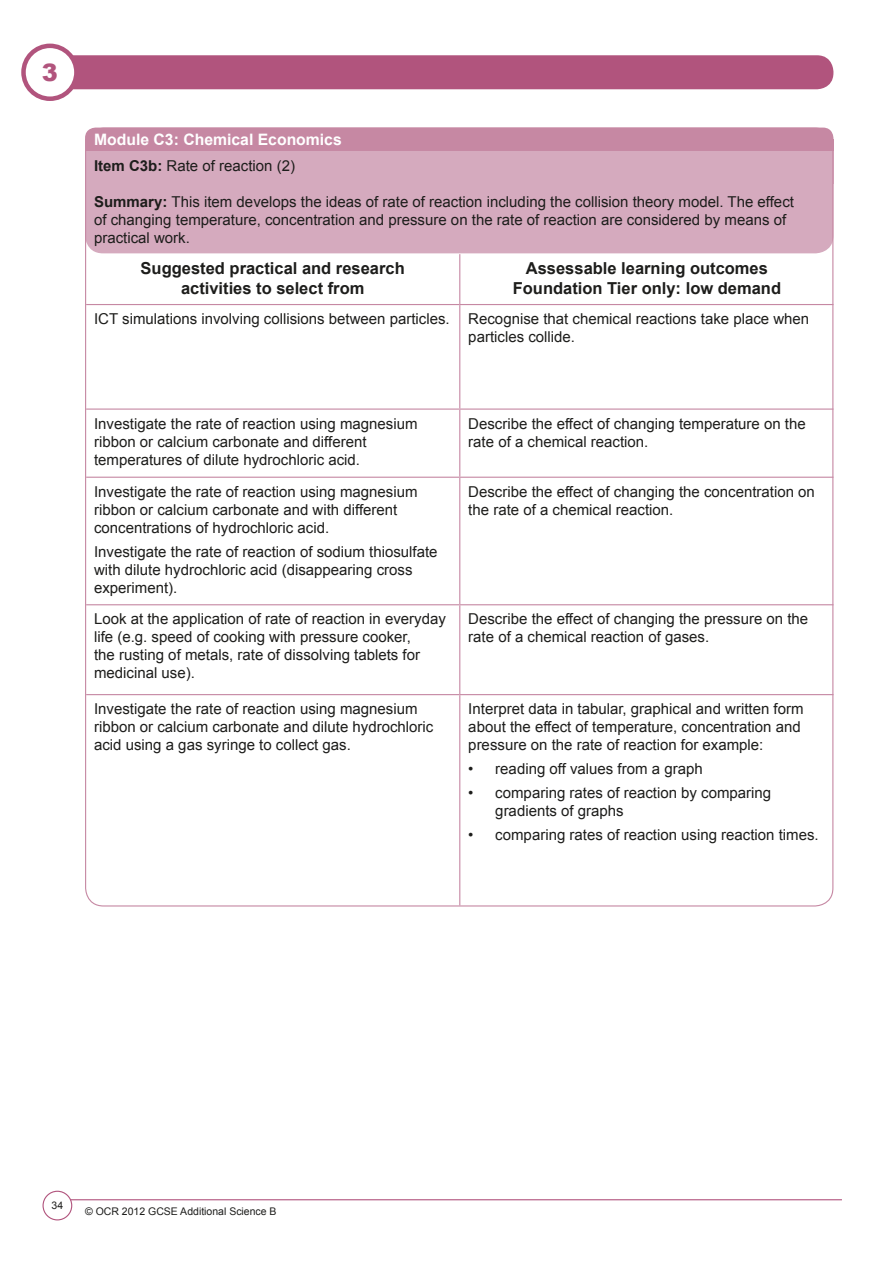
<style>
.page{position:relative;width:893px;height:1263px;background:#fff}
.page>*{position:absolute;margin:0;border:0;box-sizing:border-box;transform-origin:0 0}
.t1{font:900 24px "Arial";color:#b1547d}
.t2{font:700 16.5px/19.8px "Arial";color:#1d1d1b;text-align:center}
.t3{font:700 15.75px "Arial";color:#fff}
.t4{font:15px/18px "Arial";color:#1d1d1b}
.t5{font:10.5px "Arial";color:#1d1d1b}
.s1{font-weight:700}
</style>
<div class="page">
<div style="left:51px;top:55px;width:782px;height:34px;background:#b1547d;border-radius:16px"></div>
<div style="left:24px;top:46px;width:52px;height:53px;background:#fff;border-radius:50%"></div>
<div style="left:21px;top:44px;width:58px;height:57px;border:4px solid #b1547d;border-radius:50%"></div>
<hr style="left:64px;top:1199px;width:778px;height:1px;background:#b1547d">
<div style="left:43px;top:1191px;width:29px;height:29px;background:#fff;border-radius:50%"></div>
<div style="left:43px;top:1191px;width:29px;height:29px;border:1px solid #b1547d;border-radius:50%"></div>
<div style="left:85px;top:128px;width:748px;height:23px;background:#c688a3;border-radius:10px"></div>
<div style="left:85px;top:139px;width:748px;height:12px;background:#c688a3"></div>
<div style="left:85px;top:151px;width:748px;height:102px;background:#d5aabe;border-radius:18px"></div>
<div style="left:85px;top:151px;width:748px;height:32px;background:#d5aabe"></div>
<hr style="left:459px;top:254px;width:1px;height:50px;background:#c688a3">
<hr style="left:86px;top:304px;width:374px;height:1px;background:#c688a3">
<hr style="left:459px;top:305px;width:1px;height:103px;background:#c688a3">
<hr style="left:460px;top:304px;width:373px;height:1px;background:#c688a3">
<hr style="left:86px;top:408px;width:374px;height:2px;background:#c688a3">
<hr style="left:459px;top:410px;width:1px;height:67px;background:#c688a3">
<hr style="left:460px;top:408px;width:373px;height:2px;background:#c688a3">
<hr style="left:86px;top:477px;width:374px;height:1px;background:#c688a3">
<hr style="left:459px;top:478px;width:1px;height:126px;background:#c688a3">
<hr style="left:460px;top:477px;width:373px;height:1px;background:#c688a3">
<hr style="left:86px;top:604px;width:374px;height:1px;background:#c688a3">
<hr style="left:459px;top:605px;width:1px;height:89px;background:#c688a3">
<hr style="left:460px;top:604px;width:373px;height:1px;background:#c688a3">
<hr style="left:86px;top:694px;width:374px;height:1px;background:#c688a3">
<hr style="left:459px;top:695px;width:1px;height:210px;background:#c688a3">
<hr style="left:460px;top:694px;width:373px;height:1px;background:#c688a3">
<h1 class="t1" style="left:42px;top:55px;width:18px">3</h1>
<p class="t3" style="left:94px;top:129px;width:249px">Module C3: Chemical Economics</p>
<p class="t4" style="left:94px;top:157px;width:202px"><span class="s1">Item C3b:</span> Rate of reaction (2)</p>
<p class="t4" style="left:94px;top:193px;width:701px"><span class="s1">Summary:</span> This item develops the ideas of rate of reaction including the collision theory model. The effect of changing temperature, concentration and pressure on the rate of reaction are considered by means of practical work.</p>
<p class="t2" style="left:141px;top:259px;width:266px">Suggested practical and research activities to select from</p>
<p class="t2" style="left:513px;top:259px;width:270px">Assessable learning outcomes<br>Foundation Tier only: low demand</p>
<p class="t4" style="left:468px;top:310px;width:342px;text-indent:-374px">ICT simulations involving collisions between particles. Recognise that chemical reactions take place when particles collide.</p>
<p class="t4" style="left:94px;top:414px;width:325px">Investigate the rate of reaction using magnesium ribbon or calcium carbonate and different temperatures of dilute hydrochloric acid.</p>
<p class="t4" style="left:468px;top:414px;width:339px">Describe the effect of changing temperature on the rate of a chemical reaction.</p>
<p class="t4" style="left:94px;top:482px;width:325px">Investigate the rate of reaction using magnesium ribbon or calcium carbonate and with different concentrations of hydrochloric acid.</p>
<p class="t4" style="left:94px;top:542px;width:345px">Investigate the rate of reaction of sodium thiosulfate with dilute hydrochloric acid (disappearing cross experiment).</p>
<p class="t4" style="left:468px;top:482px;width:348px">Describe the effect of changing the concentration on the rate of a chemical reaction.</p>
<p class="t4" style="left:94px;top:610px;width:353px">Look at the application of rate of reaction in everyday life (e.g. speed of cooking with pressure cooker,<br>the rusting of metals, rate of dissolving tablets for medicinal use).</p>
<p class="t4" style="left:468px;top:610px;width:341px">Describe the effect of changing the pressure on the rate of a chemical reaction of gases.</p>
<p class="t4" style="left:94px;top:700px;width:341px">Investigate the rate of reaction using magnesium ribbon or calcium carbonate and dilute hydrochloric acid using a gas syringe to collect gas.</p>
<p class="t4" style="left:468px;top:700px;width:337px">Interpret data in tabular, graphical and written form about the effect of temperature, concentration and pressure on the rate of reaction for example:</p>
<p class="t4" style="left:468px;top:760px;width:236px">• reading off values from a graph</p>
<p class="t4" style="left:495px;top:784px;width:277px;text-indent:-27px">• comparing rates of reaction by comparing gradients of graphs</p>
<p class="t4" style="left:468px;top:826px;width:352px">• comparing rates of reaction using reaction times.</p>
<p class="t5" style="left:52px;top:1199px;width:13px">34</p>
<p class="t5" style="left:85px;top:1205px;width:193px">© OCR 2012 GCSE Additional Science B</p>
</div>
